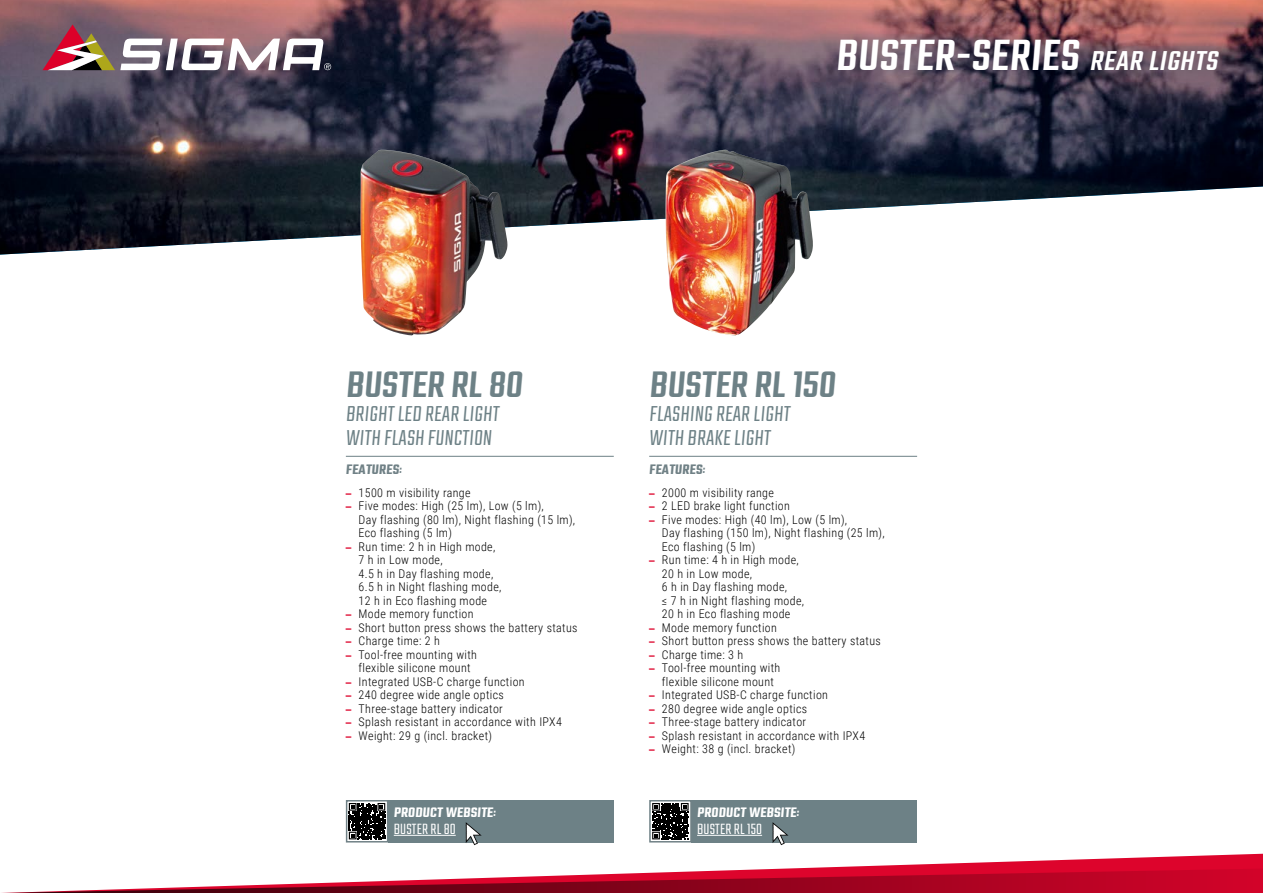
<style>
.page{position:relative;width:1263px;height:893px;background:#fff}
.page>*{position:absolute;margin:0;border:0;box-sizing:border-box;transform-origin:0 0}
.t1{font:500 48px "Teko";color:#fff}
.t2{font:500 40.5px "Teko";color:#6d8186}
.t3{font:300 24px "Teko";color:#6d8186}
.t4{font:300 16.5px "Teko";letter-spacing:.01em;color:#fff}
.t5{font:600 15px "Teko";color:#fff}
.t6{font:600 15px "Teko";color:#708186}
.t7{font:300 12px/13.5px "Roboto Condensed";letter-spacing:.03em;color:#000}
.s1{font-style:italic;font-size:30px}
.s2{font-weight:400}
.s3{font-family:"Eurostile OT Cond";font-weight:800;color:#dd0029}
</style>
<div class="page">
<svg style="left:345px;top:837px;width:918px;height:21px"></svg>
<svg style="left:1px;top:858px;width:1262px;height:35px"></svg>
<img style="left:0;top:0;width:1263px;height:255px">
<svg style="left:43px;top:24px;width:288px;height:46px"></svg>
<hr style="left:346px;top:456px;width:268px;height:1px;background:#6d8186">
<hr style="left:649px;top:456px;width:268px;height:1px;background:#6d8186">
<div style="left:692px;top:800px;width:225px;height:42px;background:#6d8186"></div>
<svg style="left:652px;top:803px;width:37px;height:36px"></svg>
<div style="left:649px;top:800px;width:43px;height:42px;border:2px solid #708186"></div>
<hr style="left:697px;top:835px;width:65px;height:1px;background:#fff">
<svg style="left:773px;top:822px;width:15px;height:23px"></svg>
<div style="left:388px;top:800px;width:226px;height:42px;background:#6d8186"></div>
<svg style="left:349px;top:803px;width:36px;height:36px"></svg>
<div style="left:346px;top:800px;width:42px;height:42px;border:2px solid #708186"></div>
<hr style="left:394px;top:835px;width:62px;height:1px;background:#fff">
<svg style="left:466px;top:822px;width:16px;height:23px"></svg>
<img style="left:360px;top:150px;width:148px;height:185px">
<img style="left:665px;top:150px;width:148px;height:186px">
<p class="t1" style="left:836px;top:28px;width:390px">BUSTER-SERIES <span class="s1">REAR LIGHTS</span></p>
<p class="t2" style="left:346px;top:361px;width:182px">BUSTER RL 80</p>
<p class="t3" style="left:346px;top:401px;width:157px">BRIGHT LED REAR LIGHT</p>
<p class="t3" style="left:346px;top:425px;width:150px">WITH FLASH FUNCTION</p>
<p class="t6" style="left:346px;top:461px;width:59px">FEATURES<span class="s2">:</span></p>
<p class="t7" style="left:346px;top:485px;width:126px"><span class="s3">–</span> 1500 m visibility range</p>
<p class="t7" style="left:359px;top:499px;width:218px;text-indent:-13px"><span class="s3">–</span> Five modes: High (25 lm), Low (5 lm),<br>Day flashing (80 lm), Night flashing (15 lm),<br>Eco flashing (5 lm)</p>
<p class="t7" style="left:359px;top:539px;width:144px;text-indent:-13px"><span class="s3">–</span> Run time: 2 h in High mode,<br>7 h in Low mode,<br>4.5 h in Day flashing mode,<br>6.5 h in Night flashing mode,<br>12 h in Eco flashing mode</p>
<p class="t7" style="left:346px;top:607px;width:129px"><span class="s3">–</span> Mode memory function</p>
<p class="t7" style="left:346px;top:620px;width:233px"><span class="s3">–</span> Short button press shows the battery status</p>
<p class="t7" style="left:346px;top:634px;width:96px"><span class="s3">–</span> Charge time: 2 h</p>
<p class="t7" style="left:346px;top:647px;width:133px;text-align:center"><span class="s3">–</span> Tool-free mounting with flexible silicone mount</p>
<p class="t7" style="left:346px;top:674px;width:180px"><span class="s3">–</span> Integrated USB-C charge function</p>
<p class="t7" style="left:346px;top:688px;width:160px"><span class="s3">–</span> 240 degree wide angle optics</p>
<p class="t7" style="left:346px;top:701px;width:158px"><span class="s3">–</span> Three-stage battery indicator</p>
<p class="t7" style="left:346px;top:715px;width:217px"><span class="s3">–</span> Splash resistant in accordance with IPX4</p>
<p class="t7" style="left:346px;top:728px;width:148px"><span class="s3">–</span> Weight: 29 g (incl. bracket)</p>
<p class="t5" style="left:394px;top:804px;width:105px">PRODUCT WEBSITE<span class="s2">:</span></p>
<p class="t4" style="left:394px;top:820px;width:63px">BUSTER RL 80</p>
<p class="t2" style="left:649px;top:361px;width:192px">BUSTER RL 150</p>
<p class="t3" style="left:649px;top:401px;width:145px">FLASHING REAR LIGHT</p>
<p class="t3" style="left:649px;top:425px;width:125px">WITH BRAKE LIGHT</p>
<p class="t6" style="left:649px;top:461px;width:59px">FEATURES<span class="s2">:</span></p>
<p class="t7" style="left:649px;top:485px;width:126px"><span class="s3">–</span> 2000 m visibility range</p>
<p class="t7" style="left:649px;top:499px;width:142px"><span class="s3">–</span> 2 LED brake light function</p>
<p class="t7" style="left:662px;top:512px;width:224px;text-indent:-13px"><span class="s3">–</span> Five modes: High (40 lm), Low (5 lm),<br>Day flashing (150 lm), Night flashing (25 lm),<br>Eco flashing (5 lm)</p>
<p class="t7" style="left:662px;top:553px;width:144px;text-indent:-13px"><span class="s3">–</span> Run time: 4 h in High mode,<br>20 h in Low mode,<br>6 h in Day flashing mode,<br>≤ 7 h in Night flashing mode,<br>20 h in Eco flashing mode</p>
<p class="t7" style="left:649px;top:620px;width:129px"><span class="s3">–</span> Mode memory function</p>
<p class="t7" style="left:649px;top:634px;width:233px"><span class="s3">–</span> Short button press shows the battery status</p>
<p class="t7" style="left:649px;top:647px;width:96px"><span class="s3">–</span> Charge time: 3 h</p>
<p class="t7" style="left:649px;top:661px;width:133px;text-align:center"><span class="s3">–</span> Tool-free mounting with flexible silicone mount</p>
<p class="t7" style="left:649px;top:688px;width:180px"><span class="s3">–</span> Integrated USB-C charge function</p>
<p class="t7" style="left:649px;top:701px;width:160px"><span class="s3">–</span> 280 degree wide angle optics</p>
<p class="t7" style="left:649px;top:715px;width:158px"><span class="s3">–</span> Three-stage battery indicator</p>
<p class="t7" style="left:649px;top:728px;width:217px"><span class="s3">–</span> Splash resistant in accordance with IPX4</p>
<p class="t7" style="left:649px;top:742px;width:148px"><span class="s3">–</span> Weight: 38 g (incl. bracket)</p>
<p class="t5" style="left:697px;top:804px;width:105px">PRODUCT WEBSITE<span class="s2">:</span></p>
<p class="t4" style="left:697px;top:820px;width:66px">BUSTER RL 150</p>
</div>
